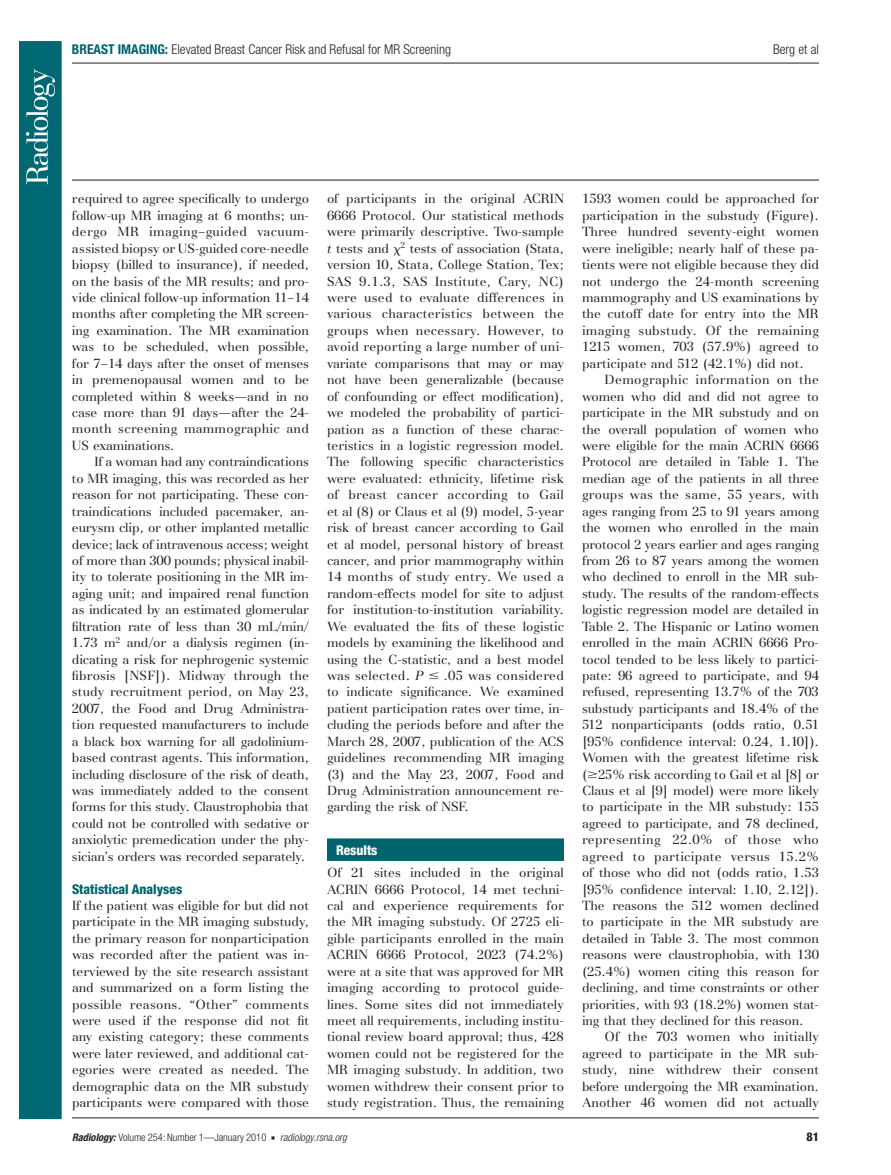
<style>
.page{position:relative;width:891px;height:1175px;background:#fff}
.page>*{position:absolute;margin:0;border:0;box-sizing:border-box;transform-origin:0 0}
.t1{font:300 condensed 13.5px "Helvetica Neue";color:#231f20}
.t2{font:800 condensed 13.5px "Helvetica Neue";color:#00636e}
.t3{font:800 condensed 13.5px "Helvetica Neue";color:#fff}
.t4{font:13.2px/16.4px "AT Basilia";letter-spacing:-.005em;color:#231f20;text-align:justify}
.t5{font:800 condensed 12px "Helvetica Neue";color:#231f20}
.t6{font:300 condensed 10.5px "Helvetica Neue";color:#231f20}
.s1{font-weight:700;color:#00636e}
.s2{font-style:italic}
.s3{font-family:"Universal Greekwith Math Pi"}
.s4{font-family:"Mathematical Pi One"}
.s5{font-weight:700;font-style:italic}
.s6{font-family:"Universal Newswith Comm Pi";font-weight:400;font-stretch:normal;font-size:6px}
</style>
<div class="page">
<div style="left:19px;top:41px;width:43px;height:1078px;background:#006873;border:2px solid #006873"></div>
<svg style="left:26px;top:69px;width:29px;height:115px"></svg>
<hr style="left:72px;top:180px;width:747px;height:1px;background:#231f20">
<hr style="left:72px;top:63px;width:747px;height:1px;background:#231f20">
<hr style="left:72px;top:1117px;width:747px;height:1px;background:#231f20">
<div style="left:327px;top:838px;width:237px;height:23px;background:#00636e"></div>
<p class="t1" style="left:72px;top:44px;width:381px"><span class="s1">BREAST IMAGING:</span> Elevated Breast Cancer Risk and Refusal for MR Screening</p>
<p class="t1" style="left:773px;top:44px;width:47px">Berg et al</p>
<p class="t4" style="left:72px;top:192px;width:239px">required to agree specifically to undergo follow-up MR imaging at 6 months; un&shy;dergo MR imaging–guided vacuum&shy;assisted biopsy or US-guided core-needle biopsy (billed to insurance), if needed, on the basis of the MR results; and pro&shy;vide clinical follow-up information 11–14 months after completing the MR screen&shy;ing examination. The MR examination was to be scheduled, when possible, for 7–14 days after the onset of menses in premenopausal women and to be completed within 8 weeks—and in no case more than 91 days—after the 24- month screening mammographic and US examinations.</p>
<p class="t4" style="left:72px;top:455px;width:239px;text-indent:22px">If a woman had any contraindications to MR imaging, this was recorded as her reason for not participating. These con&shy;traindications included pacemaker, an&shy;eurysm clip, or other implanted metallic device; lack of intravenous access; weight of more than 300 pounds; physical inabil&shy;ity to tolerate positioning in the MR im&shy;aging unit; and impaired renal function as indicated by an estimated glomerular filtration rate of less than 30 mL/min/ 1.73 m <sup>2</sup> and/or a dialysis regimen (in&shy;dicating a risk for nephrogenic systemic fibrosis [NSF]). Midway through the study recruitment period, on May 23, 2007, the Food and Drug Administra&shy;tion requested manufacturers to include a black box warning for all gadolinium&shy;based contrast agents. This information, including disclosure of the risk of death, was immediately added to the consent forms for this study. Claustrophobia that could not be controlled with sedative or anxiolytic premedication under the phy&shy;sician’s orders was recorded separately.</p>
<p class="t2" style="left:72px;top:884px;width:112px">Statistical Analyses</p>
<p class="t4" style="left:72px;top:898px;width:239px">If the patient was eligible for but did not participate in the MR imaging substudy, the primary reason for nonparticipation was recorded after the patient was in&shy;terviewed by the site research assistant and summarized on a form listing the possible reasons. “Other” comments were used if the response did not fit any existing category; these comments were later reviewed, and additional cat&shy;egories were created as needed. The demographic data on the MR substudy participants were compared with those</p>
<p class="t4" style="left:327px;top:192px;width:239px">of participants in the original ACRIN 6666 Protocol. Our statistical methods were primarily descriptive. Two-sample <span class="s2">t</span> tests and <span class="s3">x</span><sup>2</sup> tests of association (Stata, version 10, Stata, College Station, Tex; SAS 9.1.3, SAS Institute, Cary, NC) were used to evaluate differences in various characteristics between the groups when necessary. However, to avoid reporting a large number of uni&shy;variate comparisons that may or may not have been generalizable (because of confounding or effect modification ), we modeled the probability of partici&shy;pation as a function of these charac&shy;teristics in a logistic regression model.<br>The following specific characteristics were evaluated: ethnicity, lifetime risk of breast cancer according to Gail et al (8) or Claus et al (9) model, 5-year risk of breast cancer according to Gail et al model, personal history of breast cancer, and prior mammography within 14 months of study entry. We used a random-effects model for site to adjust for institution-to-institution variability.<br>We evaluated the fits of these logistic models by examining the likelihood and using the C-statistic, and a best model was selected. <span class="s2">P</span></p>
<p class="t4" style="left:327px;top:668px;width:239px;text-indent:116px">.05 was considered to indicate significance. We examined patient participation rates over time, in&shy;cluding the periods before and after the March 28, 2007, publication of the ACS guidelines recommending MR imaging ( 3 ) and the May 23, 2007, Food and Drug Administration announcement re&shy;garding the risk of NSF.</p>
<p class="t3" style="left:336px;top:845px;width:43px">Results</p>
<p class="t4" style="left:327px;top:865px;width:239px">Of 21 sites included in the original ACRIN 6666 Protocol, 14 met techni&shy;cal and experience requirements for the MR imaging substudy. Of 2725 eli&shy;gible participants enrolled in the main ACRIN 6666 Protocol, 2023 (74.2%) were at a site that was approved for MR imaging according to protocol guide&shy;lines. Some sites did not immediately meet all requirements, including institu&shy;tional review board approval; thus, 428 women could not be registered for the MR imaging substudy. In addition, two women withdrew their consent prior to study registration. Thus, the remaining</p>
<p class="t4" style="left:582px;top:192px;width:239px">1593 women could be approached for participation in the substudy ( Figure ).<br>Three hundred seventy-eight women were ineligible; nearly half of these pa&shy;tients were not eligible because they did not undergo the 24-month screening mammography and US examinations by the cutoff date for entry into the MR imaging substudy. Of the remaining 1215 women, 703 (57.9%) agreed to participate and 512 (42.1%) did not.</p>
<p class="t4" style="left:582px;top:373px;width:239px;text-indent:22px">Demographic information on the women who did and did not agree to participate in the MR substudy and on the overall population of women who were eligible for the main ACRIN 6666<br>Protocol are detailed in Table 1 . The median age of the patients in all three groups was the same, 55 years, with ages ranging from 25 to 91 years among the women who enrolled in the main protocol 2 years earlier and ages ranging from 26 to 87 years among the women who declined to enroll in the MR sub&shy;study. The results of the random-effects logistic regression model are detailed in Table 2 . The Hispanic or Latino women enrolled in the main ACRIN 6666 Pro&shy;tocol tended to be less likely to partici&shy;pate: 96 agreed to participate, and 94 refused, representing 13.7% of the 703 substudy participants and 18.4% of the 512 nonparticipants (odds ratio, 0.51 [95% confidence interval: 0.24, 1.10]).<br>Women with the greatest lifetime risk ( <span class="s4">-</span>25% risk according to Gail et al [ 8 ] or Claus et al [ 9 ] model) were more likely to participate in the MR substudy: 155 agreed to participate, and 78 declined, representing 22.0% of those who agreed to participate versus 15.2% of those who did not (odds ratio, 1.53 [95% confidence interval: 1.10, 2.12]).<br>The reasons the 512 women declined to participate in the MR substudy are detailed in Table 3 . The most common reasons were claustrophobia, with 130 (25.4%) women citing this reason for declining, and time constraints or other priorities, with 93 (18.2%) women stat&shy;ing that they declined for this reason.</p>
<p class="t4" style="left:582px;top:1030px;width:239px;text-indent:22px">Of the 703 women who initially agreed to participate in the MR sub&shy;study, nine withdrew their consent before undergoing the MR examination.<br>Another 46 women did not actually</p>
<p class="t6" style="left:72px;top:1133px;width:276px"><span class="s5">Radiology:</span> Volume 254: Number 1—January 2010 <span class="s6">n</span> <span class="s2">radiology.rsna.org</span></p>
<p class="t5" style="left:807px;top:1132px;width:14px">81</p>
</div>
